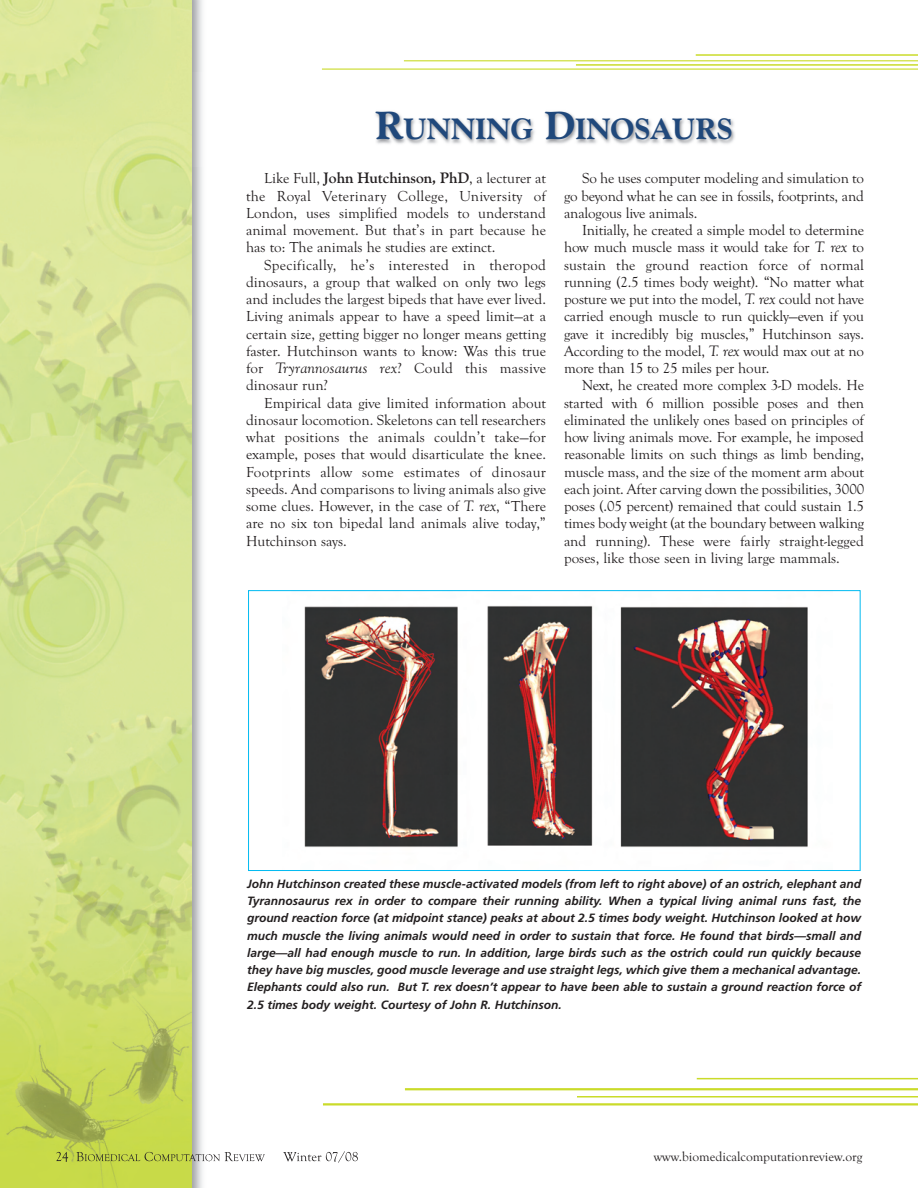
<style>
.page{position:relative;width:918px;height:1188px;background:#fff}
.page>*{position:absolute;margin:0;border:0;box-sizing:border-box;transform-origin:0 0}
.t1{font:800 29.25px "Goudy Old Style BT";color:#20487b}
.t2{font:15px/17.2px "Goudy Old Style T";color:#231f20;text-align:justify}
.t3{font:13.5px "Goudy Old Style T";color:#231f20}
.t4{font:italic 700 12px/17.2px "Frutiger";color:#231f20;text-align:justify}
.s1{font-size:39px}
.s2{font-family:"Goudy Old Style BT";font-weight:700}
.s3{font-family:"Goudy Old Style BT";font-style:italic}
</style>
<div class="page">
<img style="left:375px;top:111px;width:360px;height:33px">
<img style="left:192px;top:0;width:17px;height:1188px">
<img style="left:192px;top:72px;width:17px;height:95px">
<img style="left:0;top:0;width:192px;height:1188px">
<img style="left:56px;top:1152px;width:48px;height:10px">
<svg style="left:283px;top:1152px;width:28px;height:10px"></svg>
<img style="left:304px;top:606px;width:504px;height:242px">
<div style="left:248px;top:590px;width:613px;height:281px;border:1px solid #00baf1"></div>
<hr style="left:405px;top:1088px;width:513px;height:2px;background:#cadb2a">
<hr style="left:577px;top:1096px;width:341px;height:2px;background:#cadb2a">
<hr style="left:323px;top:1103px;width:595px;height:3px;background:#cadb2a">
<hr style="left:697px;top:1078px;width:221px;height:1px;background:#cadb2a">
<hr style="left:404px;top:60px;width:514px;height:1px;background:#cadb2a">
<hr style="left:576px;top:64px;width:342px;height:2px;background:#cadb2a">
<hr style="left:322px;top:69px;width:596px;height:1px;background:#cadb2a">
<hr style="left:696px;top:54px;width:222px;height:2px;background:#cadb2a">
<h1 class="t1" style="left:375px;top:117px;width:359px"><span class="s1">R</span>UNNING <span class="s1">D</span>INOSAURS</h1>
<p class="t2" style="left:246px;top:171px;width:302px;text-indent:18px">Like Full, <span class="s2">John Hutchinson, PhD</span>, a lecturer at the Royal Veterinary College, University of London, uses simplified models to understand animal movement. But that’s in part because he has to: The animals he studies are extinct.</p>
<p class="t2" style="left:246px;top:257px;width:302px;text-indent:18px">Specifically, he’s interested in theropod dinosaurs, a group that walked on only two legs and includes the largest bipeds that have ever lived.<br>Living animals appear to have a speed limit—at a certain size, getting bigger no longer means getting faster. Hutchinson wants to know: Was this true for <span class="s3">Tryrannosaurus rex</span>? Could this massive dinosaur run?</p>
<p class="t2" style="left:246px;top:395px;width:302px;text-indent:18px">Empirical data give limited information about dinosaur locomotion. Skeletons can tell researchers what positions the animals couldn’t take—for example, poses that would disarticulate the knee.<br>Footprints allow some estimates of dinosaur speeds. And comparisons to living animals also give some clues. However, in the case of <span class="s3">T. rex</span>, “There are no six ton bipedal land animals alive today,” Hutchinson says.</p>
<p class="t2" style="left:564px;top:171px;width:301px;text-indent:18px">So he uses computer modeling and simulation to go beyond what he can see in fossils, footprints, and analogous live animals.</p>
<p class="t2" style="left:564px;top:222px;width:302px;text-indent:18px">Initially, he created a simple model to determine how much muscle mass it would take for <span class="s3">T. rex</span> to sustain the ground reaction force of normal running (2.5 times body weight). “No matter what posture we put into the model, <span class="s3">T. rex</span> could not have carried enough muscle to run quickly—even if you gave it incredibly big muscles,” Hutchinson says.<br>According to the model, <span class="s3">T. rex</span> would max out at no more than 15 to 25 miles per hour.</p>
<p class="t2" style="left:564px;top:378px;width:302px;text-indent:18px">Next, he created more complex 3-D models. He started with 6 million possible poses and then eliminated the unlikely ones based on principles of how living animals move. For example, he imposed reasonable limits on such things as limb bending, muscle mass, and the size of the moment arm about each joint. After carving down the possibilities, 3000 poses (.05 percent) remained that could sustain 1.5 times body weight (at the boundary between walking and running). These were fairly straight-legged poses, like those seen in living large mammals.</p>
<p class="t4" style="left:247px;top:876px;width:616px">John Hutchinson created these muscle-activated models (from left to right above) of an ostrich, elephant and Tyrannosaurus rex in order to compare their running ability. When a typical living animal runs fast, the ground reaction force (at midpoint stance) peaks at about 2.5 times body weight. Hutchinson looked at how much muscle the living animals would need in order to sustain that force. He found that birds—small and large—all had enough muscle to run. In addition, large birds such as the ostrich could run quickly because they have big muscles, good muscle leverage and use straight legs, which give them a mechanical advantage.<br>Elephants could also run. But T. rex doesn’t appear to have been able to sustain a ground reaction force of 2.5 times body weight. Courtesy of John R. Hutchinson.</p>
<p class="t3" style="left:654px;top:1151px;width:210px">www.biomedicalcomputationreview.org</p>
</div>
